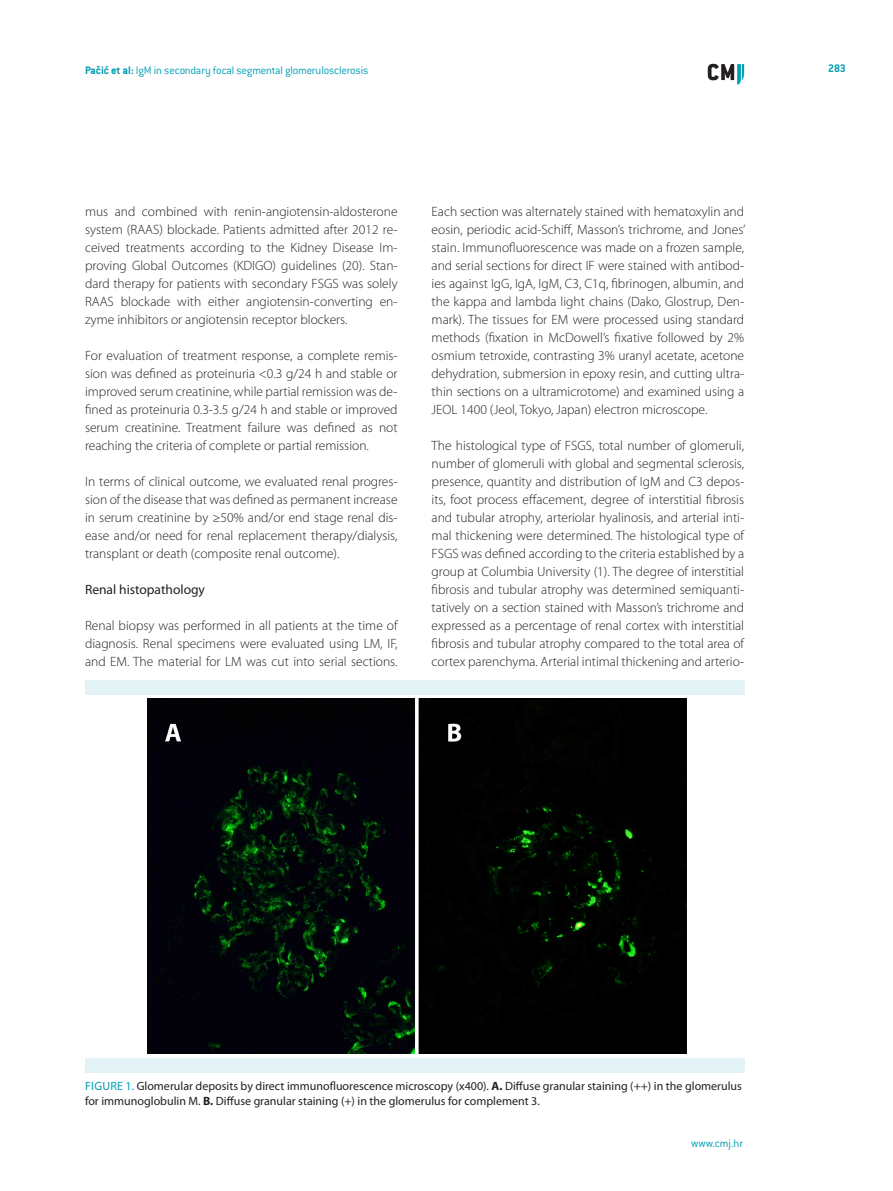
<style>
.page{position:relative;width:893px;height:1191px;background:#fff}
.page>*{position:absolute;margin:0;border:0;box-sizing:border-box;transform-origin:0 0}
.t1{font:300 13.5px/18px "Myriad Pro";color:#231f20;text-align:justify}
.t2{font:13.5px "Myriad Pro";color:#231f20}
.t3{font:12px/15px "Myriad Pro";color:#231f20}
.t4{font:300 12px "ITC Conduit LTCE";letter-spacing:-.01em;color:#009fb4}
.t5{font:700 12px "ITC Conduit LTCE";color:#009fb4}
.s1{font-weight:700}
.s2{color:#009fb4}
</style>
<div class="page">
<svg style="left:708px;top:64px;width:36px;height:21px"></svg>
<img style="left:148px;top:698px;width:538px;height:355px">
<div style="left:85px;top:680px;width:659px;height:15px;background:#e2f2f5"></div>
<div style="left:85px;top:1058px;width:659px;height:14px;background:#e2f2f5"></div>
<p class="t4" style="left:85px;top:63px;width:285px"><span class="s1">Pačić et al:</span> IgM in secondary focal segmental glomerulosclerosis</p>
<p class="t5" style="left:828px;top:61px;width:19px">283</p>
<p class="t1" style="left:85px;top:202px;width:314px">mus and combined with renin-angiotensin-aldosterone system (RAAS) blockade. Patients admitted after 2012 re&shy;ceived treatments according to the Kidney Disease Im&shy;proving Global Outcomes (KDIGO) guidelines (20). Stan&shy;dard therapy for patients with secondary FSGS was solely RAAS blockade with either angiotensin-converting en&shy;zyme inhibitors or angiotensin receptor blockers.</p>
<p class="t1" style="left:85px;top:346px;width:314px">For evaluation of treatment response, a complete remis&shy;sion was defined as proteinuria &lt;0.3 g/24 h and stable or improved serum creatinine, while partial remission was de&shy;fined as proteinuria 0.3-3.5 g/24 h and stable or improved serum creatinine. Treatment failure was defined as not reaching the criteria of complete or partial remission.</p>
<p class="t1" style="left:85px;top:472px;width:314px">In terms of clinical outcome, we evaluated renal progres&shy;sion of the disease that was defined as permanent increase in serum creatinine by ≥50% and/or end stage renal dis&shy;ease and/or need for renal replacement therapy/dialysis, transplant or death (composite renal outcome).</p>
<p class="t2" style="left:85px;top:581px;width:121px">Renal histopathology</p>
<p class="t1" style="left:85px;top:616px;width:314px">Renal biopsy was performed in all patients at the time of diagnosis. Renal specimens were evaluated using LM, IF, and EM. The material for LM was cut into serial sections.</p>
<p class="t1" style="left:432px;top:202px;width:315px">Each section was alternately stained with hematoxylin and eosin, periodic acid-Schiff, Masson’s trichrome, and Jones’ stain. Immunofluorescence was made on a frozen sample, and serial sections for direct IF were stained with antibod&shy;ies against IgG, IgA, IgM, C3, C1q, fibrinogen, albumin, and the kappa and lambda light chains (Dako, Glostrup, Den&shy;mark). The tissues for EM were processed using standard methods (fixation in McDowell’s fixative followed by 2% osmium tetroxide, contrasting 3% uranyl acetate, acetone dehydration, submersion in epoxy resin, and cutting ultra&shy;thin sections on a ultramicrotome) and examined using a JEOL 1400 (Jeol, Tokyo, Japan) electron microscope.</p>
<p class="t1" style="left:432px;top:436px;width:314px">The histological type of FSGS, total number of glomeruli, number of glomeruli with global and segmental sclerosis, presence, quantity and distribution of IgM and C3 depos&shy;its, foot process effacement, degree of interstitial fibrosis and tubular atrophy, arteriolar hyalinosis, and arterial inti&shy;mal thickening were determined. The histological type of FSGS was defined according to the criteria established by a group at Columbia University (1). The degree of interstitial fibrosis and tubular atrophy was determined semiquanti&shy;tatively on a section stained with Masson’s trichrome and expressed as a percentage of renal cortex with interstitial fibrosis and tubular atrophy compared to the total area of cortex parenchyma. Arterial intimal thickening and arterio-</p>
<p class="t3" style="left:85px;top:1078px;width:658px"><span class="s2">Fig ure 1.</span> Glomerular deposits by direct immunofluorescence microscopy (x400). <span class="s1">A.</span> Diffuse granular staining (++) in the glomerulus for immunoglobulin M. <span class="s1">B.</span> Diffuse granular staining (+) in the glomerulus for complement 3.</p>
<p class="t4" style="left:691px;top:1136px;width:54px">www.cmj.hr</p>
</div>
